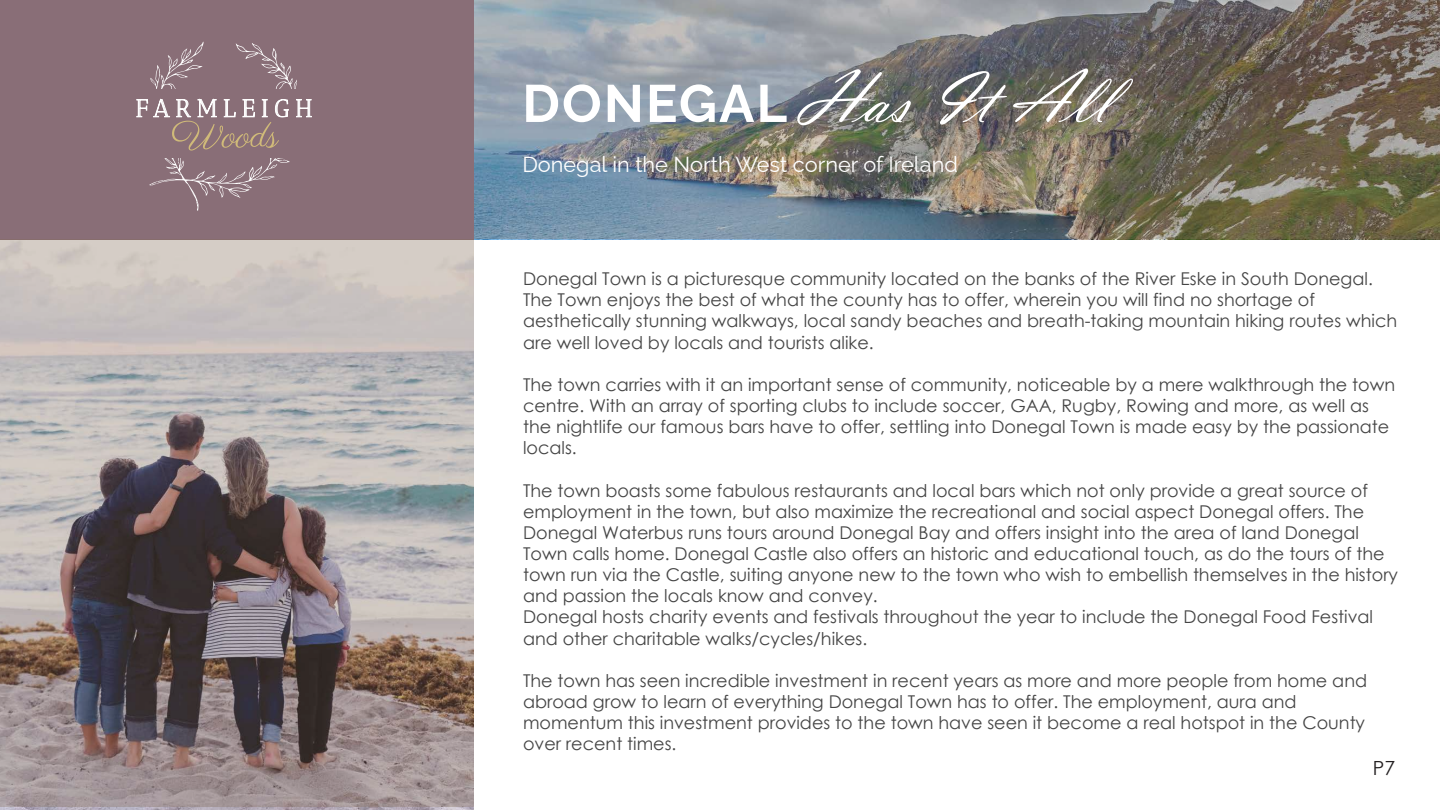
<style>
.page{position:relative;width:1440px;height:810px;background:#fff}
.page>*{position:absolute;margin:0;border:0;box-sizing:border-box;transform-origin:0 0}
.t1{font:75px "Vladimir Script";color:#fff}
.t2{font:100 52.5px "Raleway";letter-spacing:.04em;color:#fff}
.t3{font:24.67px "Antic Didone";letter-spacing:.24em;color:#fff}
.t4{font:100 21.75px "Raleway";color:#fff}
.t5{font:19.5px "Century Gothic";color:#231f20}
.t6{font:17.62px/21.1px "Century Gothic";color:#454545}
</style>
<div class="page">
<img style="left:474px;top:0;width:966px;height:239px">
<div style="left:0;top:0;width:474px;height:241px;background:#896e77"></div>
<svg style="left:143px;top:158px;width:162px;height:53px"></svg>
<svg style="left:147px;top:42px;width:155px;height:46px"></svg>
<svg style="left:136px;top:97px;width:153px;height:54px"></svg>
<svg style="left:296px;top:99px;width:16px;height:19px"></svg>
<svg style="left:0;top:239px;width:473px;height:568px"></svg>
<h3 class="t3" style="left:136px;top:94px;width:178px">FARMLEIGH</h3>
<h1 class="t1" style="left:800px;top:55px;width:312px">Has It All</h1>
<h2 class="t2" style="left:522px;top:62px;width:266px">DONEGAL</h2>
<p class="t4" style="left:522px;top:147px;width:437px">Donegal in the North West corner of Ireland</p>
<p class="t6" style="left:523px;top:268px;width:876px">Donegal Town is a picturesque community located on the banks of the River Eske in South Donegal.<br>The Town enjoys the best of what the county has to offer, wherein you will find no shortage of aesthetically stunning walkways, local sandy beaches and breath-taking mountain hiking routes which are well loved by locals and tourists alike.</p>
<p class="t6" style="left:523px;top:374px;width:874px">The town carries with it an important sense of community, noticeable by a mere walkthrough the town centre. With an array of sporting clubs to include soccer, GAA, Rugby, Rowing and more, as well as the nightlife our famous bars have to offer, settling into Donegal Town is made easy by the passionate locals.</p>
<p class="t6" style="left:523px;top:479px;width:877px">The town boasts some fabulous restaurants and local bars which not only provide a great source of employment in the town, but also maximize the recreational and social aspect Donegal offers. The Donegal Waterbus runs tours around Donegal Bay and offers insight into the area of land Donegal Town calls home. Donegal Castle also offers an historic and educational touch, as do the tours of the town run via the Castle, suiting anyone new to the town who wish to embellish themselves in the history and passion the locals know and convey.<br>Donegal hosts charity events and festivals throughout the year to include the Donegal Food Festival and other charitable walks/cycles/hikes.</p>
<p class="t6" style="left:523px;top:670px;width:846px">The town has seen incredible investment in recent years as more and more people from home and abroad grow to learn of everything Donegal Town has to offer. The employment, aura and momentum this investment provides to the town have seen it become a real hotspot in the County over recent times.</p>
<p class="t5" style="left:1373px;top:754px;width:24px">P7</p>
</div>
